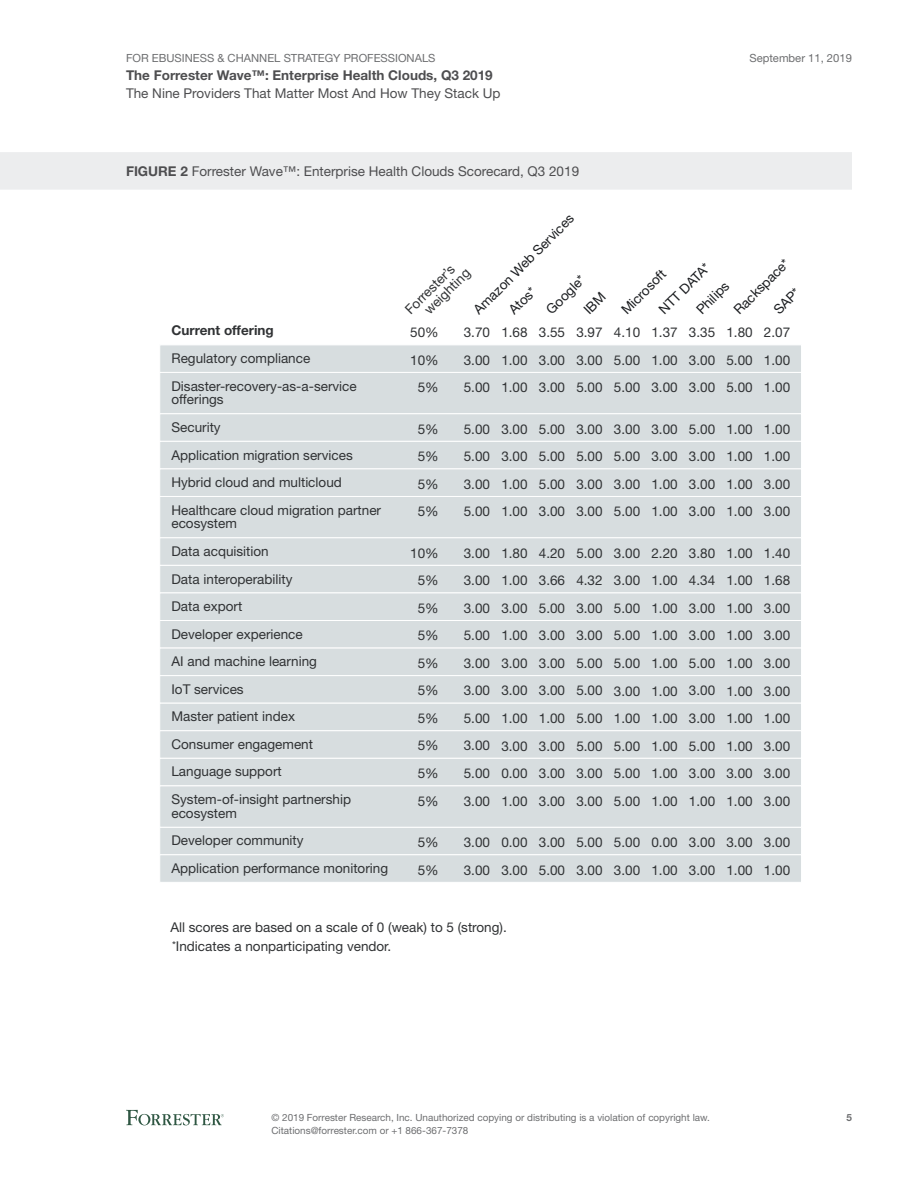
<style>
.page{position:relative;width:918px;height:1188px;background:#fff}
.page>*{position:absolute;margin:0;border:0;box-sizing:border-box;transform-origin:0 0}
.t1{font:13.5px/27.6px "Helvetica Neue LT Std";color:#303234;text-align:justify}
.t2{font:13.5px "Helvetica Neue LT Std";color:#4e4e50}
.t3{font:13.5px/24.9px "Helvetica Neue LT Std";color:#1b1d20}
.t4{font:700 13.5px "Helvetica Neue LT Std";color:#4e4e50}
.t5{font:700 13.5px "Helvetica Neue LT Std";color:#303234}
.t6{font:11.25px "Helvetica Neue LT Std";color:#6d6e70}
.t7{font:9.9px/12.8px "Helvetica Neue LT Std";color:#6d6e70}
.t8{font:700 9.9px "Helvetica Neue LT Std";color:#6d6e70}
.s1{font-weight:700}
.s2{font-size:10.95px}
</style>
<div class="page">
<svg style="left:126px;top:1110px;width:98px;height:15px"></svg>
<div style="left:0;top:152px;width:852px;height:38px;background:#ecedee"></div>
<div style="left:159px;top:344px;width:643px;height:29px;background:#d7dddf;border:1px solid #fff"></div>
<div style="left:159px;top:372px;width:643px;height:42px;background:#d7dddf;border:1px solid #fff"></div>
<div style="left:159px;top:496px;width:643px;height:42px;background:#d7dddf"></div>
<div style="left:159px;top:413px;width:643px;height:29px;background:#d7dddf;border:1px solid #fff"></div>
<div style="left:159px;top:441px;width:643px;height:28px;background:#d7dddf;border:1px solid #fff"></div>
<div style="left:159px;top:468px;width:643px;height:29px;background:#d7dddf;border:1px solid #fff"></div>
<div style="left:159px;top:537px;width:643px;height:29px;background:#d7dddf;border:1px solid #fff"></div>
<div style="left:159px;top:565px;width:643px;height:28px;background:#d7dddf;border:1px solid #fff"></div>
<div style="left:159px;top:593px;width:643px;height:28px;background:#d7dddf;border:1px solid #fff"></div>
<div style="left:159px;top:620px;width:643px;height:28px;background:#d7dddf;border:1px solid #fff"></div>
<div style="left:159px;top:648px;width:643px;height:28px;background:#d7dddf;border:1px solid #fff"></div>
<div style="left:159px;top:675px;width:643px;height:29px;background:#d7dddf;border:1px solid #fff"></div>
<div style="left:159px;top:703px;width:643px;height:28px;background:#d7dddf;border:1px solid #fff"></div>
<div style="left:159px;top:730px;width:643px;height:29px;background:#d7dddf;border:1px solid #fff"></div>
<div style="left:159px;top:758px;width:643px;height:28px;background:#d7dddf;border:1px solid #fff"></div>
<div style="left:159px;top:827px;width:643px;height:28px;background:#d7dddf"></div>
<div style="left:159px;top:854px;width:643px;height:29px;background:#d7dddf;border:1px solid #fff"></div>
<div style="left:159px;top:785px;width:643px;height:43px;background:#d7dddf;border:1px solid #fff"></div>
<p class="t6" style="left:126px;top:51px;width:311px">For EBusiness &amp; Channel Strategy Professionals</p>
<p class="t4" style="left:126px;top:67px;width:368px">The Forrester Wave™: Enterprise Health Clouds, Q3 2019</p>
<p class="t2" style="left:126px;top:85px;width:376px">The Nine Providers That Matter Most And How They Stack Up</p>
<p class="t6" style="left:749px;top:51px;width:104px">September 11, 2019</p>
<p class="t2" style="left:126px;top:163px;width:455px"><span class="s1">FIGURE 2</span> Forrester Wave™: Enterprise Health Clouds Scorecard, Q3 2019</p>
<p class="t3" style="left:485px;top:285px;width:112px;text-indent:-25px;rotate:-45deg">Amazon Web Services<br>Atos*</p>
<p class="t3" style="left:727px;top:303px;width:74px;rotate:-45deg">Rackspace*</p>
<p class="t3" style="left:652px;top:303px;width:68px;rotate:-45deg">NTT DATA*</p>
<p class="t1" style="left:412px;top:297px;width:60px;line-height:13.5px;text-indent:-14px;rotate:-45deg">Forrester’s weighting</p>
<p class="t1" style="left:410px;top:318px;width:30px;text-align:center">50%<br>10%<br>5%</p>
<p class="t1" style="left:418px;top:415px;width:23px">5% 5% 5% 5%</p>
<p class="t1" style="left:410px;top:539px;width:30px;text-align:center">10%<br>5%<br>5%<br>5%<br>5%<br>5%<br>5%<br>5%<br>5%<br>5%</p>
<p class="t1" style="left:418px;top:828px;width:23px">5%<br>5%</p>
<p class="t3" style="left:539px;top:302px;width:53px;line-height:26.5px;text-align:right;rotate:-45deg">Google*<br>IBM</p>
<p class="t3" style="left:615px;top:303px;width:58px;rotate:-45deg">Microsoft</p>
<p class="t3" style="left:690px;top:303px;width:42px;rotate:-45deg">Philips</p>
<p class="t3" style="left:767px;top:303px;width:33px;rotate:-45deg">SAP*</p>
<p class="t5" style="left:171px;top:322px;width:104px">Current offering</p>
<p class="t1" style="left:171px;top:344px;width:187px">Regulatory compliance<br>Disaster-recovery-as-a-service</p>
<p class="t1" style="left:171px;top:386px;width:211px;text-align:left">offerings<br>Security<br>Application migration services<br>Hybrid cloud and multicloud<br>Healthcare cloud migration partner</p>
<p class="t1" style="left:171px;top:510px;width:181px;text-align:left">ecosystem<br>Data acquisition<br>Data interoperability<br>Data export<br>Developer experience<br>AI and machine learning<br>IoT services<br>Master patient index<br>Consumer engagement<br>Language support<br>System-of-insight partnership</p>
<p class="t1" style="left:171px;top:799px;width:218px;text-align:left">ecosystem<br>Developer community<br>Application performance monitoring</p>
<p class="t1" style="left:464px;top:318px;width:28px">3.70<br>3.00<br>5.00</p>
<p class="t1" style="left:464px;top:415px;width:28px">5.00<br>5.00<br>3.00<br>5.00</p>
<p class="t1" style="left:464px;top:539px;width:28px">3.00<br>3.00<br>3.00<br>5.00<br>3.00<br>3.00<br>5.00<br>3.00<br>5.00<br>3.00</p>
<p class="t1" style="left:464px;top:828px;width:28px">3.00<br>3.00</p>
<p class="t1" style="left:501px;top:318px;width:28px">1.68<br>1.00<br>1.00</p>
<p class="t1" style="left:501px;top:415px;width:28px">3.00<br>3.00<br>1.00<br>1.00</p>
<p class="t1" style="left:501px;top:539px;width:28px">1.80<br>1.00<br>3.00<br>1.00<br>3.00<br>3.00<br>1.00<br>3.00<br>0.00<br>1.00</p>
<p class="t1" style="left:501px;top:828px;width:28px">0.00<br>3.00</p>
<p class="t1" style="left:689px;top:318px;width:28px">3.35<br>3.00<br>3.00</p>
<p class="t1" style="left:689px;top:415px;width:28px">5.00<br>3.00<br>3.00<br>3.00</p>
<p class="t1" style="left:689px;top:539px;width:28px">3.80<br>4.34<br>3.00<br>3.00<br>5.00<br>3.00<br>3.00<br>5.00<br>3.00<br>1.00</p>
<p class="t1" style="left:689px;top:828px;width:28px">3.00<br>3.00</p>
<p class="t1" style="left:539px;top:318px;width:28px">3.55<br>3.00<br>3.00</p>
<p class="t1" style="left:539px;top:415px;width:28px">5.00<br>5.00<br>5.00<br>3.00</p>
<p class="t1" style="left:539px;top:539px;width:28px">4.20<br>3.66<br>5.00<br>3.00<br>3.00<br>3.00<br>1.00<br>3.00<br>3.00<br>3.00</p>
<p class="t1" style="left:539px;top:828px;width:28px">3.00<br>5.00</p>
<p class="t1" style="left:576px;top:318px;width:28px">3.97<br>3.00<br>5.00</p>
<p class="t1" style="left:576px;top:415px;width:28px">3.00<br>5.00<br>3.00<br>3.00</p>
<p class="t1" style="left:576px;top:539px;width:28px">5.00<br>4.32<br>3.00<br>3.00<br>5.00<br>5.00<br>5.00<br>5.00<br>3.00<br>3.00</p>
<p class="t1" style="left:576px;top:828px;width:28px">5.00<br>3.00</p>
<p class="t1" style="left:614px;top:318px;width:28px">4.10<br>5.00<br>5.00</p>
<p class="t1" style="left:614px;top:415px;width:28px">3.00<br>5.00<br>3.00<br>5.00</p>
<p class="t1" style="left:614px;top:539px;width:28px">3.00<br>3.00<br>5.00<br>5.00<br>5.00<br>3.00<br>1.00<br>5.00<br>5.00<br>5.00</p>
<p class="t1" style="left:614px;top:828px;width:28px">5.00<br>3.00</p>
<p class="t1" style="left:651px;top:318px;width:28px">1.37<br>1.00<br>3.00</p>
<p class="t1" style="left:651px;top:415px;width:28px">3.00<br>3.00<br>1.00<br>1.00</p>
<p class="t1" style="left:651px;top:539px;width:28px">2.20<br>1.00<br>1.00<br>1.00<br>1.00<br>1.00<br>1.00<br>1.00<br>1.00<br>1.00</p>
<p class="t1" style="left:651px;top:828px;width:28px">0.00<br>1.00</p>
<p class="t1" style="left:726px;top:318px;width:28px">1.80<br>5.00<br>5.00</p>
<p class="t1" style="left:726px;top:415px;width:28px">1.00<br>1.00<br>1.00<br>1.00</p>
<p class="t1" style="left:726px;top:539px;width:28px">1.00<br>1.00<br>1.00<br>1.00<br>1.00<br>1.00<br>1.00<br>1.00<br>3.00<br>1.00</p>
<p class="t1" style="left:726px;top:828px;width:28px">3.00<br>1.00</p>
<p class="t1" style="left:764px;top:318px;width:28px">2.07<br>1.00<br>1.00</p>
<p class="t1" style="left:764px;top:415px;width:28px">1.00<br>1.00<br>3.00<br>3.00</p>
<p class="t1" style="left:764px;top:539px;width:28px">1.40<br>1.68<br>3.00<br>3.00<br>3.00<br>3.00<br>1.00<br>3.00<br>3.00<br>3.00</p>
<p class="t1" style="left:764px;top:828px;width:28px">3.00<br>1.00</p>
<p class="t1" style="left:170px;top:918px;width:338px;line-height:18.5px">All scores are based on a scale of 0 (weak) to 5 (strong). <span class="s2">*</span>Indicates a nonparticipating vendor.</p>
<p class="t7" style="left:272px;top:1111px;width:440px">© 2019 Forrester Research, I nc. Unauthorized copying or distributing is a violation of copyright law.<br>Citations@forrester.com or +1 866-367-7378</p>
<p class="t8" style="left:846px;top:1112px;width:7px">5</p>
</div>
